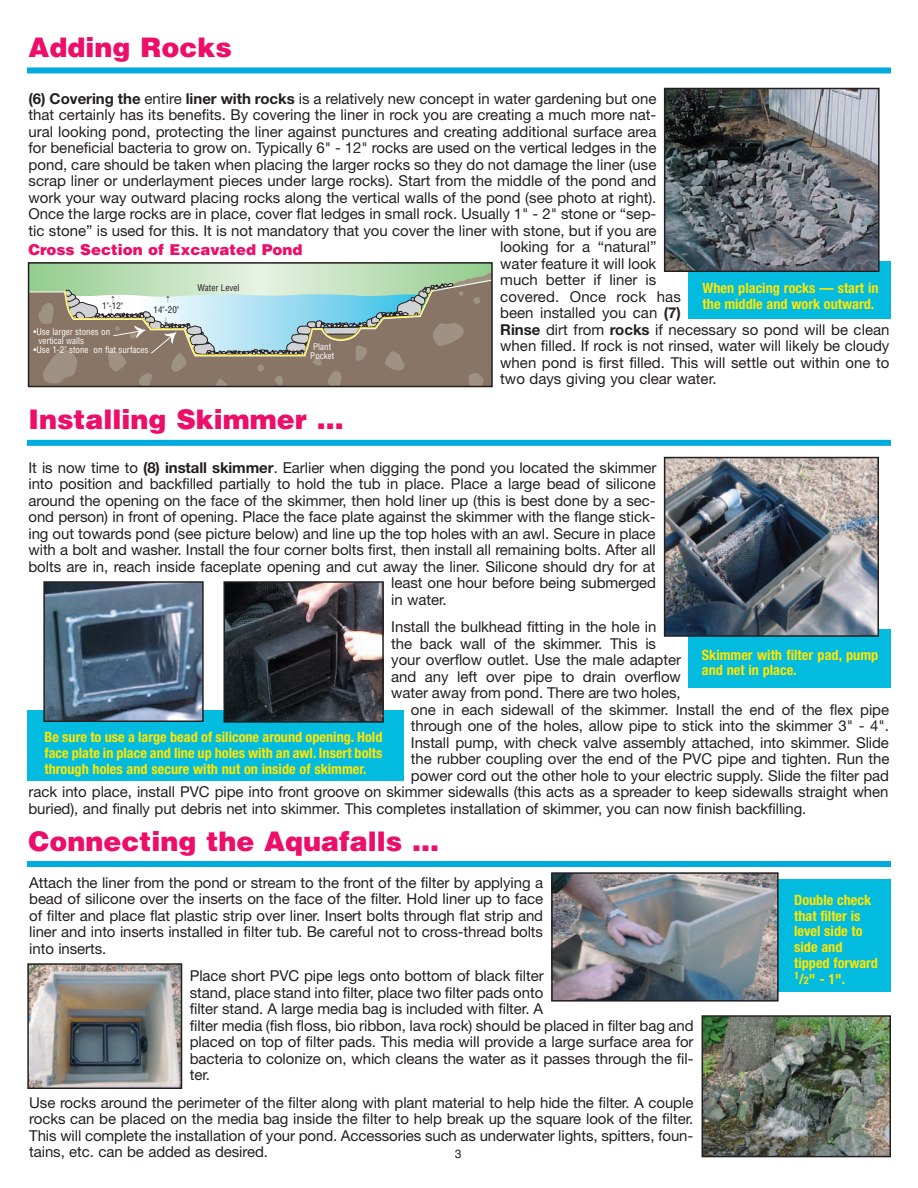
<style>
.page{position:relative;width:918px;height:1188px;background:#fff}
.page>*{position:absolute;margin:0;border:0;box-sizing:border-box;transform-origin:0 0}
.t1{font:900 27px "Helvetica";color:#ec0e68}
.t2{font:15px/16.5px "Helvetica Neue";letter-spacing:-.005em;color:#231f20;text-align:justify}
.t3{font:900 15px "Helvetica";color:#ec0e68}
.t4{font:700 condensed 14.25px/15.8px "Helvetica Neue";color:#ffe601}
.t5{font:12px "Helvetica";color:#231f20}
.t6{font:condensed 9px/9px "Helvetica";color:#fff;text-align:center}
.t7{font:condensed 9px "Helvetica";color:#231f20}
.s1{font-weight:700}
.s2{font-size:10.5px}
</style>
<div class="page">
<div style="left:27px;top:711px;width:376px;height:70px;background:#02bbdf"></div>
<div style="left:27px;top:67px;width:864px;height:6px;background:#00acdd"></div>
<img style="left:46px;top:584px;width:155px;height:135px">
<div style="left:43px;top:581px;width:161px;height:141px;border:2px solid #231f20"></div>
<img style="left:226px;top:584px;width:155px;height:136px">
<div style="left:223px;top:581px;width:161px;height:142px;border:2px solid #231f20"></div>
<div style="left:688px;top:261px;width:203px;height:58px;background:#02bbdf"></div>
<img style="left:667px;top:91px;width:210px;height:178px">
<div style="left:664px;top:88px;width:216px;height:184px;border:2px solid #231f20"></div>
<div style="left:253px;top:263px;width:15px;height:124px;background:#e5f2e1"></div>
<div style="left:28px;top:262px;width:465px;height:125px;border:2px solid #231f20"></div>
<div style="left:27px;top:440px;width:864px;height:6px;background:#00acdd"></div>
<div style="left:688px;top:630px;width:203px;height:58px;background:#02bbdf"></div>
<img style="left:667px;top:460px;width:209px;height:174px">
<div style="left:664px;top:457px;width:215px;height:180px;border:2px solid #231f20"></div>
<div style="left:27px;top:861px;width:864px;height:6px;background:#00acdd"></div>
<img style="left:30px;top:966px;width:149px;height:120px">
<div style="left:27px;top:963px;width:155px;height:126px;border:2px solid #231f20"></div>
<div style="left:771px;top:880px;width:120px;height:112px;background:#02bbdf"></div>
<img style="left:705px;top:1018px;width:183px;height:136px">
<div style="left:702px;top:1015px;width:189px;height:142px;border:2px solid #231f20"></div>
<img style="left:554px;top:875px;width:222px;height:124px">
<div style="left:551px;top:872px;width:228px;height:130px;border:2px solid #231f20"></div>
<svg style="left:38px;top:273px;width:454px;height:114px;background:#9ca294"></svg>
<h1 class="t1" style="left:28px;top:31px;width:205px">Adding Rocks</h1>
<p class="t2" style="left:28px;top:90px;width:629px"><span class="s1">(6) Covering the</span> entire <span class="s1">liner with rocks</span> is a relatively new concept in water gardening but one</p>
<p class="t2" style="left:29px;top:106px;width:629px">that certainly has its benefits. By covering the liner in rock you are creating a much more nat-</p>
<p class="t2" style="left:29px;top:123px;width:629px">ural looking pond, protecting the liner against punctures and creating additional surface area</p>
<p class="t2" style="left:29px;top:139px;width:630px">for beneficial bacteria to grow on. Typically 6" - 12" rocks are used on the vertical ledges in the</p>
<p class="t2" style="left:29px;top:156px;width:629px">pond, care should be taken when placing the larger rocks so they do not damage the liner (use</p>
<p class="t2" style="left:29px;top:172px;width:629px">scrap liner or underlayment pieces under large rocks). Start from the middle of the pond and</p>
<p class="t2" style="left:29px;top:189px;width:629px">work your way outward placing rocks along the vertical walls of the pond (see photo at right).</p>
<p class="t2" style="left:29px;top:205px;width:629px">Once the large rocks are in place, cover flat ledges in small rock. Usually 1" - 2" stone or “sep-</p>
<p class="t2" style="left:29px;top:222px;width:630px">tic stone” is used for this. It is not mandatory that you cover the liner with stone, but if you are</p>
<p class="t2" style="left:500px;top:238px;width:158px">looking for a “natural”</p>
<p class="t2" style="left:500px;top:255px;width:158px">water feature it will look</p>
<p class="t2" style="left:500px;top:271px;width:158px">much better if liner is</p>
<p class="t2" style="left:500px;top:288px;width:182px">covered. Once rock has</p>
<p class="t2" style="left:500px;top:304px;width:182px">been installed you can <span class="s1">(7)</span></p>
<p class="t2" style="left:500px;top:321px;width:391px"><span class="s1">Rinse</span> dirt from <span class="s1">rocks</span> if necessary so pond will be clean</p>
<p class="t2" style="left:500px;top:337px;width:391px">when filled. If rock is not rinsed, water will likely be cloudy</p>
<p class="t2" style="left:500px;top:354px;width:391px">when pond is first filled. This will settle out within one to</p>
<p class="t2" style="left:500px;top:370px;width:218px">two days giving you clear water.</p>
<p class="t3" style="left:28px;top:241px;width:276px">Cross Section of Excavated Pond</p>
<p class="t4" style="left:703px;top:280px;width:177px">When placing rocks — start in the middle and work outward.</p>
<p class="t7" style="left:198px;top:283px;width:43px">Water Level</p>
<p class="t7" style="left:102px;top:300px;width:22px">1"-12"</p>
<p class="t7" style="left:154px;top:305px;width:27px">14"-20"</p>
<p class="t6" style="left:38px;top:327px;width:73px;text-align:left;text-indent:-5px">•Use larger stones on vertical walls</p>
<p class="t6" style="left:33px;top:345px;width:117px">•Use 1-2" stone on flat surfaces</p>
<p class="t6" style="left:310px;top:343px;width:25px">Plant<br>Pocket</p>
<h1 class="t1" style="left:28px;top:404px;width:317px">Installing Skimmer ...</h1>
<p class="t2" style="left:28px;top:459px;width:629px">It is now time to <span class="s1">(8) install skimmer</span>. Earlier when digging the pond you located the skimmer</p>
<p class="t2" style="left:29px;top:475px;width:629px">into position and backfilled partially to hold the tub in place. Place a large bead of silicone</p>
<p class="t2" style="left:29px;top:492px;width:629px">around the opening on the face of the skimmer, then hold liner up (this is best done by a sec-</p>
<p class="t2" style="left:29px;top:508px;width:629px">ond person) in front of opening. Place the face plate against the skimmer with the flange stick-</p>
<p class="t2" style="left:29px;top:525px;width:629px">ing out towards pond (see picture below) and line up the top holes with an awl. Secure in place</p>
<p class="t2" style="left:29px;top:541px;width:629px">with a bolt and washer. Install the four corner bolts first, then install all remaining bolts. After all</p>
<p class="t2" style="left:29px;top:558px;width:629px">bolts are in, reach inside faceplate opening and cut away the liner. Silicone should dry for at</p>
<p class="t2" style="left:391px;top:574px;width:266px">least one hour before being submerged</p>
<p class="t2" style="left:391px;top:591px;width:57px">in water.</p>
<p class="t2" style="left:391px;top:618px;width:267px">Install the bulkhead fitting in the hole in</p>
<p class="t2" style="left:391px;top:635px;width:266px">the back wall of the skimmer. This is</p>
<p class="t2" style="left:391px;top:651px;width:291px">your overflow outlet. Use the male adapter</p>
<p class="t2" style="left:391px;top:668px;width:291px">and any left over pipe to drain overflow</p>
<p class="t2" style="left:391px;top:684px;width:291px">water away from pond. There are two holes,</p>
<p class="t2" style="left:411px;top:701px;width:480px">one in each sidewall of the skimmer. Install the end of the flex pipe</p>
<p class="t2" style="left:411px;top:717px;width:480px">through one of the holes, allow pipe to stick into the skimmer 3" - 4".</p>
<p class="t2" style="left:411px;top:734px;width:480px">Install pump, with check valve assembly attached, into skimmer. Slide</p>
<p class="t2" style="left:411px;top:750px;width:480px">the rubber coupling over the end of the PVC pipe and tighten. Run the</p>
<p class="t2" style="left:411px;top:767px;width:480px">power cord out the other hole to your electric supply. Slide the filter pad</p>
<p class="t2" style="left:29px;top:783px;width:862px">rack into place, install PVC pipe into front groove on skimmer sidewalls (this acts as a spreader to keep sidewalls straight when</p>
<p class="t2" style="left:29px;top:800px;width:779px">buried), and finally put debris net into skimmer. This completes installation of skimmer, you can now finish backfilling.</p>
<p class="t4" style="left:702px;top:646px;width:178px">Skimmer with filter pad, pump and net in place.</p>
<p class="t4" style="left:45px;top:729px;width:340px;text-align:justify">Be sure to use a large bead of silicone around opening. Hold face plate in place and line up holes with an awl. Insert bolts through holes and secure with nut on inside of skimmer.</p>
<h1 class="t1" style="left:28px;top:826px;width:412px">Connecting the Aquafalls ...</h1>
<p class="t2" style="left:29px;top:874px;width:515px">Attach the liner from the pond or stream to the front of the filter by applying a bead of silicone over the inserts on the face of the filter. Hold liner up to face of filter and place flat plastic strip over liner. Insert bolts through flat strip and liner and into inserts installed in filter tub. Be careful not to cross-thread bolts into inserts.</p>
<p class="t2" style="left:190px;top:967px;width:505px;text-align:left">Place short PVC pipe legs onto bottom of black filter<br>stand, place stand into filter, place two filter pads onto<br>filter stand. A large media bag is included with filter. A<br>filter media (fish floss, bio ribbon, lava rock) should be placed in filter bag and placed on top of filter pads. This media will provide a large surface area for bacteria to colonize on, which cleans the water as it passes through the fil&shy;ter.</p>
<p class="t2" style="left:29px;top:1094px;width:666px">Use rocks around the perimeter of the filter along with plant material to help hide the filter. A couple rocks can be placed on the media bag inside the filter to help break up the square look of the filter.<br>This will complete the installation of your pond. Accessories such as underwater lights, spitters, foun&shy;tains, etc. can be added as desired.</p>
<p class="t5" style="left:455px;top:1149px;width:8px">3</p>
<p class="t4" style="left:794px;top:892px;width:85px">Double check that filter is level side to side and tipped forward<br><sup>1</sup>/<span class="s2">2</span>" - 1".</p>
</div>
